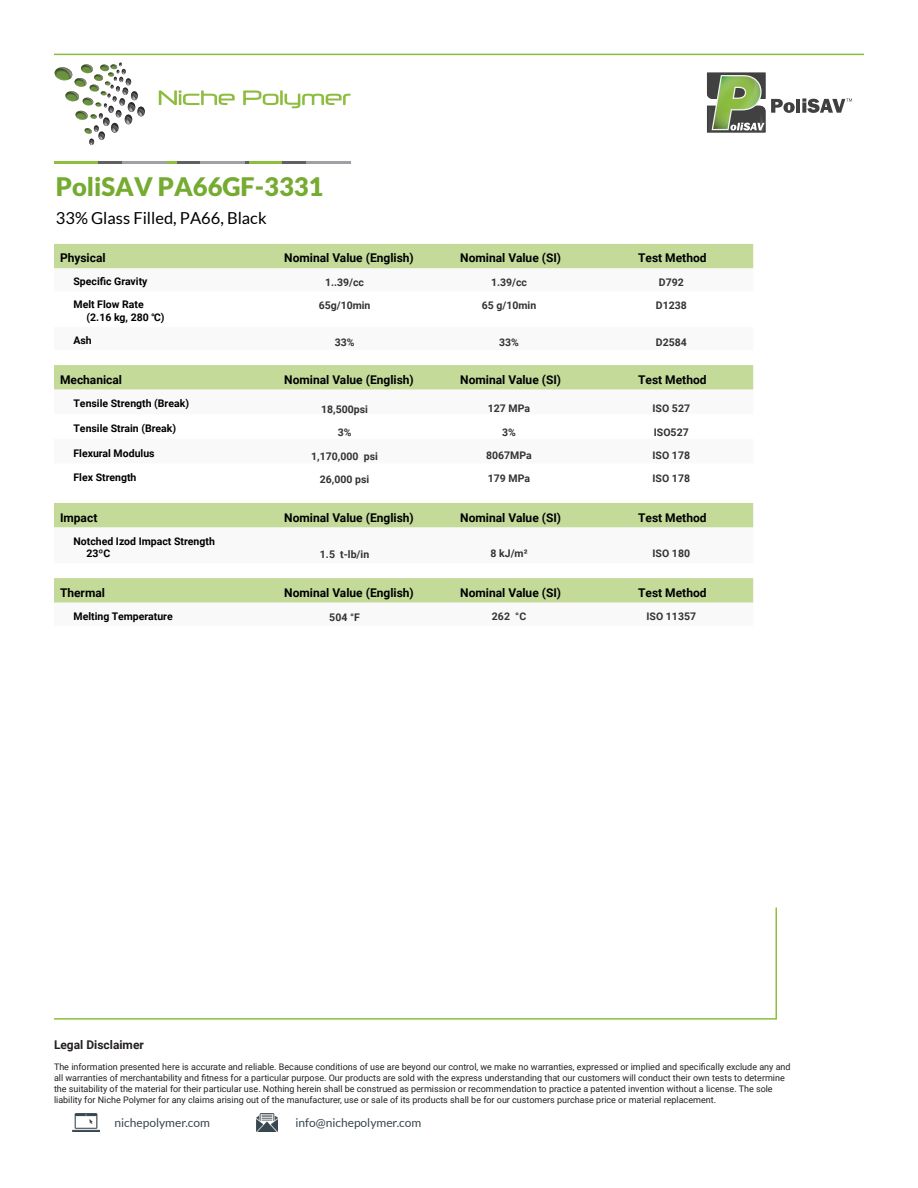
<style>
.page{position:relative;width:918px;height:1188px;background:#fff}
.page>*{position:absolute;margin:0;border:0;box-sizing:border-box;transform-origin:0 0}
.t1{font:900 25.5px "Lato";color:#75ab30}
.t2{font:16.5px "Lato";color:#000}
.Chart_Title_Non_Firs{font:700 12px "Roboto";color:#000}
.t3{font:12px "Lato";color:#38474f}
.Chart_Title_Bold_Fir{font:700 12px "Roboto";color:#000}
.t4{font:700 12px "Roboto";color:#231f20}
.t5{font:700 10.5px "Roboto";color:#333}
.Chart_Text_First_Col{font:700 10.5px "Roboto";color:#000}
.Chart_Text_First_Col-2{font:700 10.5px "Roboto";color:#000}
.t6{font:9px/10.8px "Roboto";color:#231f20}
</style>
<div class="page">
<img style="left:73px;top:1114px;width:26px;height:18px">
<img style="left:256px;top:1114px;width:22px;height:18px">
<svg style="left:159px;top:90px;width:76px;height:15px"></svg>
<svg style="left:243px;top:90px;width:108px;height:18px"></svg>
<svg style="left:54px;top:62px;width:91px;height:83px"></svg>
<hr style="left:54px;top:54px;width:810px;height:1px;background:#8cbc3f">
<svg style="left:54px;top:907px;width:723px;height:113px"></svg>
<hr style="left:54px;top:161px;width:45px;height:3px;background:#8dbe3e">
<svg style="left:167px;top:161px;width:10px;height:3px"></svg>
<hr style="left:249px;top:161px;width:33px;height:3px;background:#8dbe3e">
<hr style="left:99px;top:161px;width:23px;height:3px;background:#616164">
<hr style="left:177px;top:161px;width:23px;height:3px;background:#616164">
<svg style="left:245px;top:161px;width:4px;height:3px"></svg>
<hr style="left:282px;top:161px;width:24px;height:3px;background:#616164">
<hr style="left:122px;top:161px;width:45px;height:3px;background:#a0a1a5">
<hr style="left:200px;top:161px;width:45px;height:3px;background:#a0a1a5">
<hr style="left:306px;top:161px;width:45px;height:3px;background:#a0a1a5">
<svg style="left:707px;top:73px;width:58px;height:59px;background:#7b8e63"></svg>
<svg style="left:771px;top:99px;width:24px;height:14px"></svg>
<hr style="left:796px;top:99px;width:4px;height:14px;background:#414041">
<svg style="left:802px;top:98px;width:50px;height:15px"></svg>
<div style="left:54px;top:365px;width:699px;height:25px;background:#c3da99"></div>
<div style="left:54px;top:244px;width:699px;height:24px;background:#c3da99"></div>
<svg style="left:54px;top:268px;width:699px;height:1px"></svg>
<div style="left:54px;top:503px;width:699px;height:25px;background:#c3da99"></div>
<svg style="left:54px;top:578px;width:699px;height:25px;background:#c4da9b"></svg>
<h1 class="t1" style="left:56px;top:171px;width:269px">PoliSAV PA66GF-3331</h1>
<h2 class="t2" style="left:56px;top:208px;width:212px">33% Glass Filled, PA66, Black</h2>
<p class="Chart_Title_Bold_Fir" style="left:60px;top:250px;width:47px">Physical</p>
<p class="Chart_Title_Non_Firs" style="left:284px;top:250px;width:131px">Nominal Value (English)</p>
<p class="Chart_Title_Non_Firs" style="left:460px;top:250px;width:102px">Nominal Value (SI)</p>
<p class="Chart_Title_Non_Firs" style="left:638px;top:250px;width:70px">Test Method</p>
<p class="Chart_Text_First_Col" style="left:74px;top:274px;width:76px">Specific Gravity</p>
<p class="Chart_Text_First_Col" style="left:74px;top:297px;width:72px">Melt Flow Rate</p>
<p class="Chart_Text_First_Col-2" style="left:87px;top:310px;width:80px">(2.16 kg, 280 ℃)</p>
<p class="Chart_Text_First_Col" style="left:74px;top:333px;width:20px">Ash</p>
<p class="t5" style="left:325px;top:274px;width:41px">1..39/cc</p>
<p class="t5" style="left:491px;top:274px;width:38px">1.39/cc</p>
<p class="t5" style="left:659px;top:274px;width:26px">D792</p>
<p class="t5" style="left:319px;top:298px;width:53px">65g/10min</p>
<p class="t5" style="left:482px;top:298px;width:56px">65 g/10min</p>
<p class="t5" style="left:656px;top:298px;width:32px">D1238</p>
<p class="t5" style="left:335px;top:335px;width:21px">33%</p>
<p class="t5" style="left:499px;top:335px;width:21px">33%</p>
<p class="t5" style="left:656px;top:335px;width:32px">D2584</p>
<p class="Chart_Title_Bold_Fir" style="left:60px;top:371px;width:64px">Mechanical</p>
<p class="Chart_Title_Non_Firs" style="left:284px;top:371px;width:131px">Nominal Value (English)</p>
<p class="Chart_Title_Non_Firs" style="left:460px;top:371px;width:102px">Nominal Value (SI)</p>
<p class="Chart_Title_Non_Firs" style="left:638px;top:371px;width:70px">Test Method</p>
<p class="Chart_Text_First_Col" style="left:74px;top:396px;width:117px">Tensile Strength (Break)</p>
<p class="Chart_Text_First_Col" style="left:74px;top:421px;width:104px">Tensile Strain (Break)</p>
<p class="Chart_Text_First_Col" style="left:74px;top:445px;width:83px">Flexural Modulus</p>
<p class="Chart_Text_First_Col" style="left:74px;top:470px;width:64px">Flex Strength</p>
<p class="t5" style="left:321px;top:402px;width:48px">18,500psi</p>
<p class="t5" style="left:488px;top:401px;width:44px">127 MPa</p>
<p class="t5" style="left:653px;top:401px;width:39px">ISO 527</p>
<p class="t5" style="left:338px;top:425px;width:15px">3%</p>
<p class="t5" style="left:502px;top:424px;width:15px">3%</p>
<p class="t5" style="left:654px;top:424px;width:36px">ISO527</p>
<p class="t5" style="left:311px;top:449px;width:68px">1,170,000 psi</p>
<p class="t5" style="left:486px;top:448px;width:47px">8067MPa</p>
<p class="t5" style="left:653px;top:448px;width:39px">ISO 178</p>
<p class="t5" style="left:320px;top:472px;width:51px">26,000 psi</p>
<p class="t5" style="left:488px;top:471px;width:44px">179 MPa</p>
<p class="t5" style="left:653px;top:471px;width:39px">ISO 178</p>
<p class="Chart_Title_Bold_Fir" style="left:60px;top:509px;width:39px">Impact</p>
<p class="Chart_Title_Non_Firs" style="left:284px;top:509px;width:131px">Nominal Value (English)</p>
<p class="Chart_Title_Non_Firs" style="left:460px;top:509px;width:102px">Nominal Value (SI)</p>
<p class="Chart_Title_Non_Firs" style="left:638px;top:509px;width:70px">Test Method</p>
<p class="Chart_Text_First_Col" style="left:74px;top:533px;width:143px">Notched Izod Impact Strength</p>
<p class="Chart_Text_First_Col" style="left:87px;top:546px;width:25px">23ºC</p>
<p class="Chart_Title_Bold_Fir" style="left:60px;top:584px;width:47px">Thermal</p>
<p class="Chart_Title_Non_Firs" style="left:284px;top:584px;width:131px">Nominal Value (English)</p>
<p class="Chart_Title_Non_Firs" style="left:460px;top:584px;width:102px">Nominal Value (SI)</p>
<p class="Chart_Title_Non_Firs" style="left:638px;top:584px;width:70px">Test Method</p>
<p class="Chart_Text_First_Col" style="left:74px;top:609px;width:101px">Melting Temperature</p>
<p class="t5" style="left:320px;top:547px;width:51px">1.5 t-lb/in</p>
<p class="t5" style="left:491px;top:546px;width:39px">8 kJ/m²</p>
<p class="t5" style="left:653px;top:546px;width:39px">ISO 180</p>
<p class="t5" style="left:329px;top:610px;width:32px">504 °F</p>
<p class="t5" style="left:492px;top:609px;width:36px">262 °C</p>
<p class="t5" style="left:647px;top:609px;width:51px">ISO 11357</p>
<h3 class="t4" style="left:54px;top:1036px;width:91px">Legal Disclaimer</h3>
<p class="t6" style="left:54px;top:1061px;width:738px">The information presented here is accurate and reliable. Because conditions of use are beyond our control, we make no warranties, expressed or implied and specifically exclude any and all warranties of merchantability and fitness for a particular purpose. Our products are sold with the express understanding that our customers will conduct their own tests to determine the suitability of the material for their particular use. Nothing herein shall be construed as permission or recommendation to practice a patented invention without a license. The sole liability for Niche Polymer for any claims arising out of the manufacturer, use or sale of its products shall be for our customers purchase price or material replacement.</p>
<h3 class="t3" style="left:114px;top:1116px;width:97px">nichepolymer.com</h3>
<h3 class="t3" style="left:295px;top:1116px;width:127px">info@nichepolymer.com</h3>
</div>
